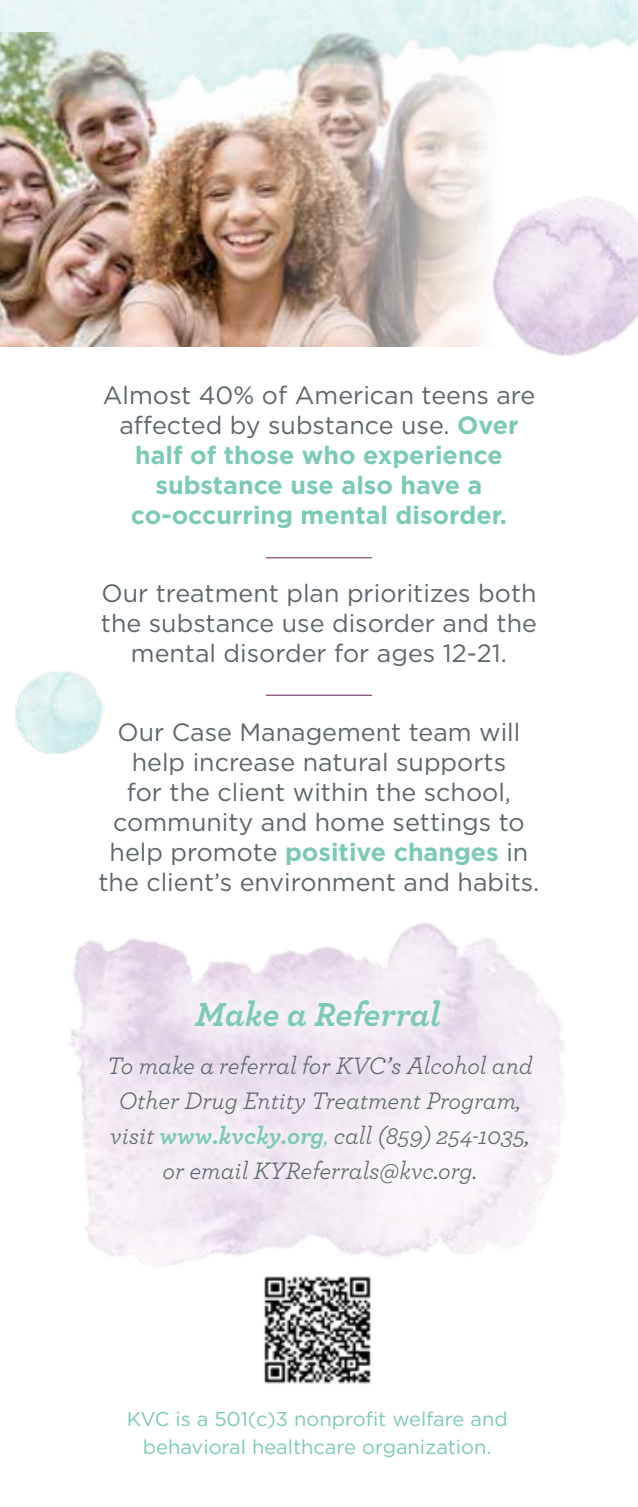
<style>
.page{position:relative;width:638px;height:1507px;background:#fff}
.page>*{position:absolute;margin:0;border:0;box-sizing:border-box;transform-origin:0 0}
.t1{font:italic 700 35px "Archer";color:#7bcab6}
.t2{font:25px/30px "Gotham";color:#5b666d;text-align:center}
.t3{font:italic 25px/35px "Archer";color:#5b666d;text-align:center}
.t4{font:700 25px/30px "Gotham";color:#7bcab6;text-align:center}
.t5{font:20px/27.5px "Gotham";color:#7bcab6;text-align:center}
.s1{font-weight:400;color:#5b666d}
.s2{font-weight:700;color:#7bcab6}
.s3{color:#7bcab6}
</style>
<div class="page">
<img style="left:0;top:144px;width:488px;height:203px">
<img style="left:70px;top:923px;width:495px;height:343px">
<img style="left:488px;top:196px;width:149px;height:160px">
<div style="left:181px;top:984px;width:274px;height:57px;background:#f4ecf4"></div>
<div style="left:95px;top:1041px;width:452px;height:158px;background:#fff;opacity:.75"></div>
<img style="left:15px;top:671px;width:89px;height:82px">
<img style="left:0;top:0;width:637px;height:144px">
<hr style="left:266px;top:557px;width:105px;height:1px;background:#86487d">
<hr style="left:266px;top:694px;width:105px;height:2px;background:#86487d">
<img style="left:264px;top:1276px;width:107px;height:108px">
<p class="t4" style="left:103px;top:379px;width:434px"><span class="s1">Almost 40% of American teens are affected by substance use.</span> Over half of those who experience substance use also have a co-occurring mental disorder.</p>
<p class="t2" style="left:101px;top:577px;width:437px">Our treatment plan prioritizes both the substance use disorder and the mental disorder for ages 12-21.</p>
<p class="t2" style="left:98px;top:717px;width:442px">Our Case Management team will help increase natural supports<br>for the client within the school, community and home settings to help promote <span class="s2">positive changes</span> in the client’s environment and habits.</p>
<h1 class="t1" style="left:195px;top:986px;width:247px">Make a Referral</h1>
<p class="t3" style="left:107px;top:1047px;width:427px">To make a referral for KVC’s Alcohol and Other Drug Entity Treatment Program, visit <span class="s2">www.kvcky.org</span><span class="s3">,</span> call (859) 254-1035, or email KYReferrals@kvc.org.</p>
<p class="t5" style="left:127px;top:1404px;width:382px">KVC is a 501(c)3 nonprofit welfare and behavioral healthcare organization.</p>
</div>
